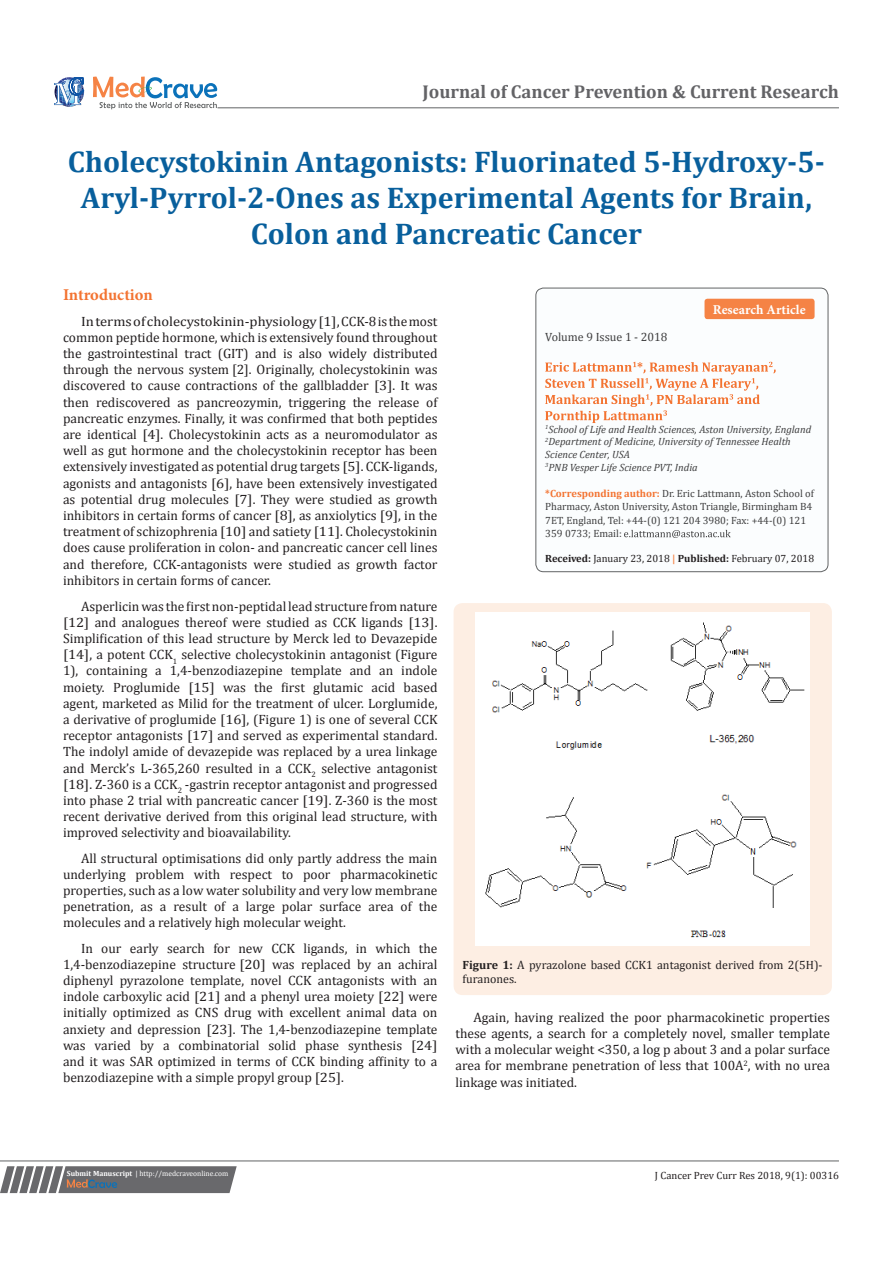
<style>
.page{position:relative;width:893px;height:1263px;background:#fff}
.page>*{position:absolute;margin:0;border:0;box-sizing:border-box;transform-origin:0 0}
.t1{font:700 30px/36px "Cambria";color:#085f9c;text-align:center}
.t2{font:700 18.6px "Cambria";color:#636366}
.List_Paragraph{font:700 16.5px "Minion Pro";letter-spacing:-.005em;color:#f37331}
.t3{font:13.5px/16.2px "Cambria";color:#231f20;text-align:justify}
.t4{font:13.5px/16.2px "Cambria";color:#231f20;text-align:justify;scale:1.08 1}
.t5{font:700 13.5px "Minion Pro";color:#fff}
.t6{font:12px/14.4px "Cambria";color:#231f20}
.t7{font:12px "Cambria";color:#3e3e3f}
.t8{font:10.5px/13.5px "Cambria";color:#3e3e3f}
.t9{font:italic 10.5px/12.6px "Cambria";color:#3e3e3f}
.t10{font:10.5px "Cambria";color:#231f20}
.t11{font:7.5px "Cambria";color:#fff}
.s1{font-weight:700;color:#f37331}
.s2{font-weight:700}
.s3{font-weight:700;color:#f58345}
</style>
<div class="page">
<svg style="left:54px;top:77px;width:30px;height:30px"></svg>
<svg style="left:93px;top:77px;width:124px;height:32px"></svg>
<svg style="left:0;top:1166px;width:237px;height:27px;background:#78787a"></svg>
<hr style="left:0;top:1161px;width:839px;height:1px;background:#626465">
<hr style="left:218px;top:108px;width:621px;height:1px;background:#626465">
<div style="left:536px;top:288px;width:292px;height:284px;background:#fbfdfe;border-radius:8px"></div>
<svg style="left:545px;top:362px;width:231px;height:61px"></svg>
<svg style="left:624px;top:530px;width:107px;height:8px"></svg>
<div style="left:535px;top:288px;width:293px;height:284px;border:1px solid #626465;border-radius:8px"></div>
<div style="left:704px;top:299px;width:111px;height:20px;background:#f58345;border-radius:3px"></div>
<div style="left:454px;top:603px;width:378px;height:392px;background:#fdeee3;border-radius:9px"></div>
<div style="left:476px;top:613px;width:334px;height:333px;background:#fff"></div>
<p class="t2" style="left:423px;top:79px;width:418px">Journal of Cancer Prevention &amp; Current Research</p>
<p class="t1" style="left:68px;top:143px;width:759px">Cholecystokinin Antagonists: Fluorinated 5-Hydroxy-5-<br>Aryl-Pyrrol-2-Ones as Experimental Agents for Brain,<br>Colon and Pancreatic Cancer</p>
<p class="List_Paragraph" style="left:63px;top:284px;width:91px">Introduction</p>
<p class="t4" style="left:63px;top:313px;width:348px;text-indent:18px">In terms of cholecystokinin-physiology [1], CCK-8 is the most common peptide hormone, which is extensively found throughout the gastrointestinal tract (GIT) and is also widely distributed through the nervous system [2]. Originally, cholecystokinin was discovered to cause contractions of the gallbladder [3]. It was then rediscovered as pancreozymin, triggering the release of pancreatic enzymes. Finally, it was confirmed that both peptides are identical [4]. Cholecystokinin acts as a neuromodulator as well as gut hormone and the cholecystokinin receptor has been extensively investigated as potential drug targets [5]. CCK-ligands, agonists and antagonists [6], have been extensively investigated as potential drug molecules [7]. They were studied as growth inhibitors in certain forms of cancer [8], as anxiolytics [9], in the treatment of schizophrenia [10] and satiety [11]. Cholecystokinin does cause proliferation in colon- and pancreatic cancer cell lines and therefore, CCK-antagonists were studied as growth factor inhibitors in certain forms of cancer.</p>
<p class="t3" style="left:63px;top:598px;width:376px;text-indent:18px">Asperlicin was the first non-peptidal lead structure from nature [12] and analogues thereof were studied as CCK ligands [13].<br>Simplification of this lead structure by Merck led to Devazepide [14], a potent CCK<sub>1</sub> selective cholecystokinin antagonist (Figure 1), containing a 1,4-benzodiazepine template and an indole moiety. Proglumide [15] was the first glutamic acid based agent, marketed as Milid for the treatment of ulcer. Lorglumide, a derivative of proglumide [16], (Figure 1) is one of several CCK receptor antagonists [17] and served as experimental standard.<br>The indolyl amide of devazepide was replaced by a urea linkage and Merck’s L-365,260 resulted in a CCK<sub>2</sub> selective antagonist [18]. Z-360 is a CCK<sub>2</sub> -gastrin receptor antagonist and progressed into phase 2 trial with pancreatic cancer [19]. Z-360 is the most recent derivative derived from this original lead structure, with improved selectivity and bioavailability.</p>
<p class="t3" style="left:63px;top:850px;width:376px;text-indent:18px">All structural optimisations did only partly address the main underlying problem with respect to poor pharmacokinetic properties, such as a low water solubility and very low membrane penetration, as a result of a large polar surface area of the molecules and a relatively high molecular weight.</p>
<p class="t3" style="left:63px;top:940px;width:376px;text-indent:18px">In our early search for new CCK ligands, in which the 1,4-benzodiazepine structure [20] was replaced by an achiral diphenyl pyrazolone template, novel CCK antagonists with an indole carboxylic acid [21] and a phenyl urea moiety [22] were initially optimized as CNS drug with excellent animal data on anxiety and depression [23]. The 1,4-benzodiazepine template was varied by a combinatorial solid phase synthesis [24] and it was SAR optimized in terms of CCK binding affinity to a benzodiazepine with a simple propyl group [25].</p>
<p class="t7" style="left:545px;top:330px;width:124px">Volume 9 Issue 1 - 2018</p>
<p class="t5" style="left:713px;top:300px;width:94px">Research Article</p>
<p class="t9" style="left:545px;top:422px;width:267px"><sup>1</sup>School of Life and Health Sciences, Aston University, England</p>
<p class="t9" style="left:545px;top:435px;width:247px"><sup>2</sup>Department of Medicine, University of Tennessee Health<br>Science Center, USA</p>
<p class="t9" style="left:545px;top:460px;width:154px"><sup>3</sup>PNB Vesper Life Science PVT, India</p>
<p class="t8" style="left:545px;top:486px;width:270px"><span class="s1">*Corresponding author:</span> Dr. Eric Lattmann, Aston School of Pharmacy, Aston University, Aston Triangle, Birmingham B4<br>7ET, England, Tel: +44-(0) 121 204 3980; Fax: +44-(0) 121<br>359 0733; Email:</p>
<p class="t10" style="left:545px;top:553px;width:270px"><span class="s2">Received:</span> January 23, 2018 <span class="s3">|</span> <span class="s2">Published:</span> February 07, 2018</p>
<p class="t6" style="left:463px;top:958px;width:362px"><span class="s2">Figure 1:</span> A pyrazolone based CCK1 antagonist derived from 2(5H)- furanones.</p>
<p class="t3" style="left:455px;top:1009px;width:376px;text-indent:18px">Again, having realized the poor pharmacokinetic properties these agents, a search for a completely novel, smaller template with a molecular weight &lt;350, a log p about 3 and a polar surface area for membrane penetration of less that 100A<sup>2</sup>, with no urea linkage was initiated.</p>
<p class="t11" style="left:67px;top:1169px;width:163px"><span class="s2">Submit Manuscript</span> | http://medcraveonline.com</p>
<p class="t10" style="left:655px;top:1169px;width:186px">J Cancer Prev Curr Res 2018, 9(1): 00316</p>
</div>
